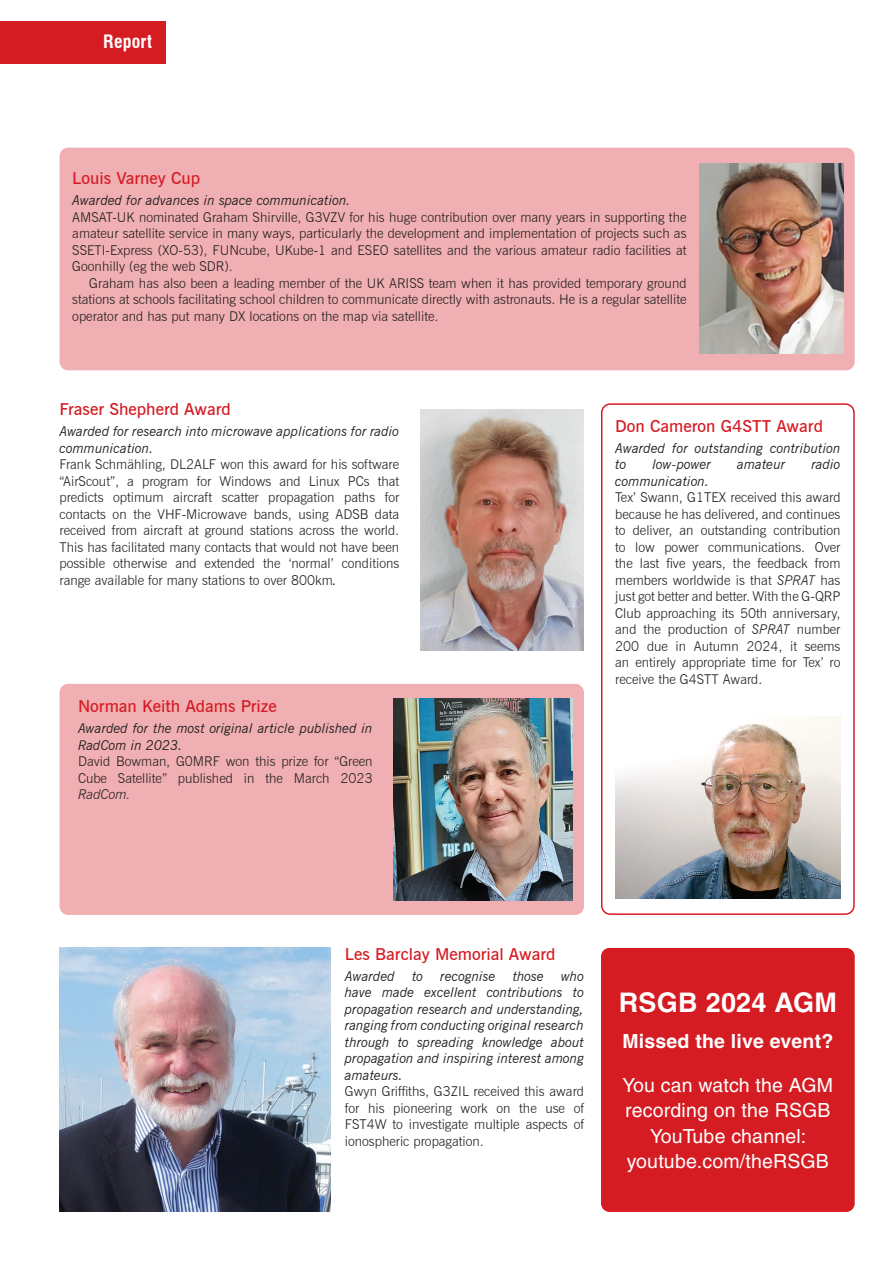
<style>
.page{position:relative;width:893px;height:1263px;background:#fff}
.page>*{position:absolute;margin:0;border:0;box-sizing:border-box;transform-origin:0 0}
.t1{font:700 27px "Helvetica";letter-spacing:.01em;color:#fff}
.t2{font:19.5px/25.5px "Helvetica";letter-spacing:.01em;color:#fff;text-align:center}
.t3{font:700 19.5px "Helvetica";letter-spacing:.01em;color:#fff}
.t4{font:700 condensed 18px "Swiss 721 BT";letter-spacing:.01em;color:#fff}
.t5{font:600 16.5px "News Gothic BT";color:#d51c23;scale:1.04 1}
.t6{font:300 13.5px/16.5px "News Gothic BT";color:#231f20;text-align:justify}
.t7{font:italic 13.5px/16.5px "News Gothic BT";color:#231f20}
.t8{font:italic 300 13.5px "News Gothic BT";color:#231f20}
.s1{font-weight:400;font-style:italic}
.s2{font-style:italic}
</style>
<div class="page">
<div style="left:0;top:21px;width:165px;height:43px;background:#d51c23"></div>
<div style="left:60px;top:684px;width:524px;height:231px;background:#f0afb2;border-radius:9px"></div>
<div style="left:60px;top:148px;width:795px;height:222px;background:#f0afb2;border-radius:9px"></div>
<img style="left:699px;top:163px;width:144px;height:190px">
<img style="left:420px;top:410px;width:164px;height:241px">
<div style="left:601px;top:948px;width:254px;height:264px;background:#d51c23;border-radius:9px"></div>
<div style="left:601px;top:403px;width:254px;height:512px;border:2px solid #d51c23;border-radius:9px"></div>
<img style="left:394px;top:699px;width:178px;height:201px">
<img style="left:60px;top:948px;width:270px;height:264px">
<img style="left:616px;top:717px;width:224px;height:181px">
<h3 class="t4" style="left:103px;top:31px;width:50px">Report</h3>
<p class="t5" style="left:72px;top:168px;width:124px">Louis Varney Cup</p>
<p class="t7" style="left:72px;top:192px;width:280px">Awarded for advances in space communication.</p>
<p class="t6" style="left:72px;top:209px;width:616px">AMSAT-UK nominated Graham Shirville, G3VZV for his huge contribution over many years in supporting the amateur satellite service in many ways, particularly the development and implementation of projects such as SSETI-Express (XO-53), FUNcube, UKube-1 and ESEO satellites and the various amateur radio facilities at Goonhilly (eg the web SDR).</p>
<p class="t6" style="left:72px;top:275px;width:616px;text-indent:17px">Graham has also been a leading member of the UK ARISS team when it has provided temporary ground stations at schools facilitating school children to communicate directly with astronauts. He is a regular satellite operator and has put many DX locations on the map via satellite.</p>
<p class="t5" style="left:60px;top:399px;width:166px">Fraser Shepherd Award</p>
<p class="t7" style="left:60px;top:423px;width:341px">Awarded for research into microwave applications for radio communication.</p>
<p class="t6" style="left:60px;top:456px;width:341px">Frank Schmähling, DL2ALF won this award for his software “AirScout”, a program for Windows and Linux PCs that predicts optimum aircraft scatter propagation paths for contacts on the VHF-Microwave bands, using ADSB data received from aircraft at ground stations across the world.<br>This has facilitated many contacts that would not have been possible otherwise and extended the ‘normal’ conditions range available for many stations to over 800km<span class="s1">.</span></p>
<p class="t5" style="left:78px;top:696px;width:193px">Norman Keith Adams Prize</p>
<p class="t7" style="left:78px;top:720px;width:296px">Awarded for the most original article published in<br>RadCom in 2023.</p>
<p class="t6" style="left:78px;top:753px;width:296px">David Bowman, G0MRF won this prize for “Green<br>Cube Satellite” published in the March 2023</p>
<p class="t8" style="left:78px;top:786px;width:54px">RadCom.</p>
<p class="t5" style="left:615px;top:416px;width:201px">Don Cameron G4STT Award</p>
<p class="t7" style="left:615px;top:440px;width:227px">Awarded for outstanding contribution to</p>
<p class="t7" style="left:652px;top:456px;width:60px">low-power</p>
<p class="t7" style="left:737px;top:456px;width:50px">amateur</p>
<p class="t7" style="left:811px;top:456px;width:31px">radio</p>
<p class="t7" style="left:615px;top:473px;width:95px">communication.</p>
<p class="t6" style="left:615px;top:489px;width:227px">Tex’ Swann, G1TEX received this award because he has delivered, and continues to deliver, an outstanding contribution to low power communications. Over the last five years, the feedback from members worldwide is that <span class="s2">SPRAT</span> has just got better and better. With the G-QRP Club approaching its 50th anniversary, and the production of <span class="s2">SPRAT</span> number 200 due in Autumn 2024, it seems an entirely appropriate time for Tex’ ro receive the G4STT Award.</p>
<p class="t5" style="left:345px;top:944px;width:204px">Les Barclay Memorial Award</p>
<p class="t7" style="left:345px;top:968px;width:51px">Awarded</p>
<p class="t7" style="left:412px;top:968px;width:13px">to</p>
<p class="t7" style="left:440px;top:968px;width:57px">recognise</p>
<p class="t7" style="left:513px;top:968px;width:33px">those</p>
<p class="t7" style="left:345px;top:968px;width:241px;text-align:justify;text-indent:216px">who have made excellent contributions to propagation research and understanding, ranging from conducting original research through to spreading knowledge about propagation and inspiring interest among amateurs.</p>
<p class="t6" style="left:345px;top:1083px;width:241px">Gwyn Griffiths, G3ZIL received this award for his pioneering work on the use of FST4W to investigate multiple aspects of ionospheric propagation.</p>
<h1 class="t1" style="left:619px;top:986px;width:219px">RSGB 2024 AGM</h1>
<h2 class="t3" style="left:622px;top:1029px;width:212px">Missed the live event?</h2>
<h2 class="t2" style="left:623px;top:1072px;width:212px">You can watch the AGM recording on the RSGB<br>YouTube channel: youtube.com/theRSGB</h2>
</div>
